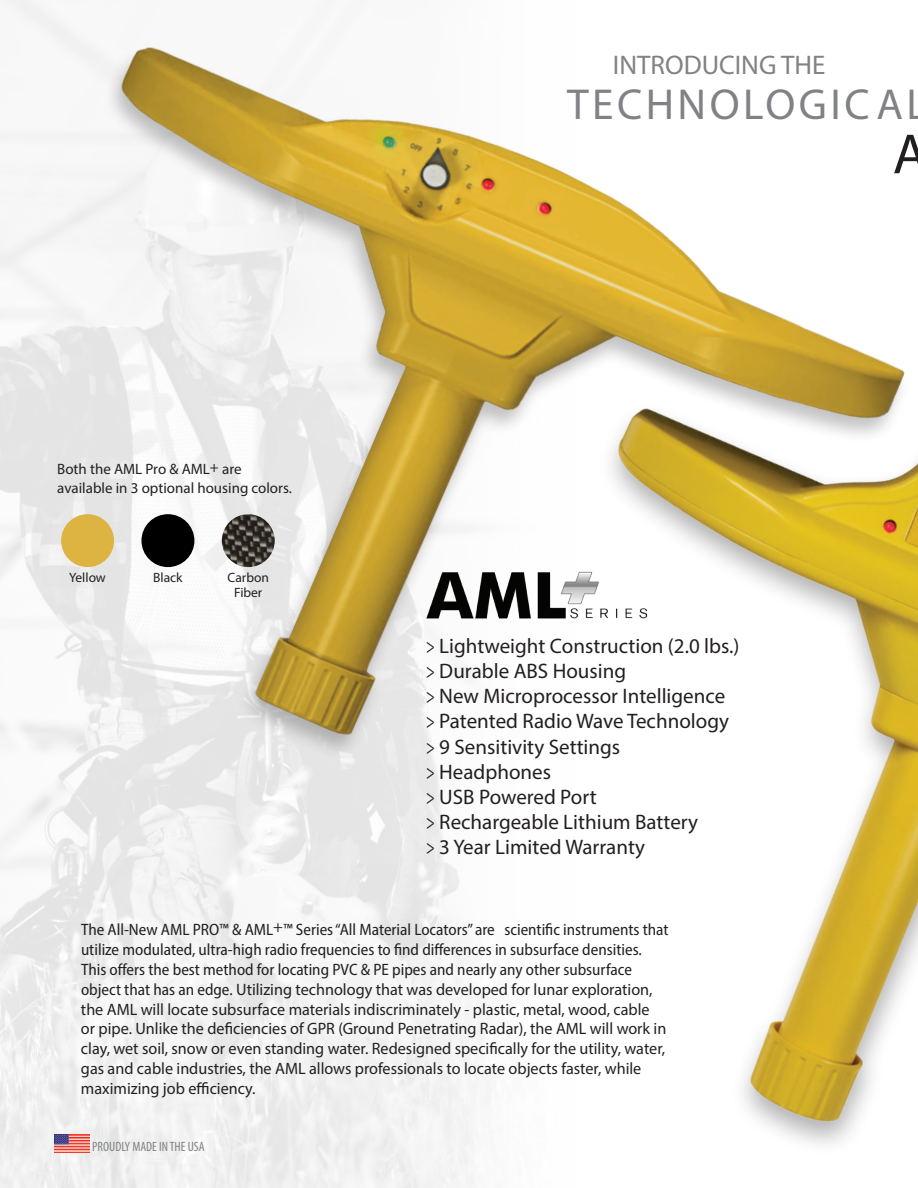
<style>
.page{position:relative;width:918px;height:1188px;background:#fff}
.page>*{position:absolute;margin:0;border:0;box-sizing:border-box;transform-origin:0 0}
.t1{font:57px "Myriad Pro";color:#231f20}
.t2{font:43.5px "Myriad Pro";letter-spacing:.08em;color:#808285}
.t3{font:27px "Myriad Pro";color:#808285}
.t4{font:21px/25.2px "Myriad Pro";color:#231f20;scale:.7 1}
.t5{font:16.5px/19.8px "Myriad Pro";color:#231f20}
.t6{font:15px/19.5px "Myriad Pro";color:#231f20}
.t7{font:13.5px/15px "Myriad Pro";color:#231f20;text-align:center}
.t8{font:condensed 13.5px "Myriad Pro";color:#808285}
.s1{font-stretch:semi-condensed}
</style>
<div class="page">
<img style="left:0;top:942px;width:475px;height:246px">
<img style="left:54px;top:1134px;width:35px;height:18px">
<img style="left:415px;top:942px;width:503px;height:240px">
<img style="left:0;top:0;width:918px;height:942px">
<img style="left:410px;top:558px;width:250px;height:77px">
<img style="left:222px;top:514px;width:53px;height:53px;border-radius:26px">
<div style="left:141px;top:514px;width:53px;height:53px;background:#000;border-radius:50%"></div>
<div style="left:61px;top:514px;width:53px;height:53px;background:#ddb442;border-radius:50%"></div>
<p class="t6" style="left:57px;top:459px;width:236px">Both the AML Pro &amp; AML+ are available in 3 optional housing colors.</p>
<p class="t7" style="left:69px;top:569px;width:38px">Yellow</p>
<p class="t7" style="left:153px;top:569px;width:31px">Black</p>
<p class="t7" style="left:228px;top:569px;width:43px">Carbon<br>Fiber</p>
<h3 class="t3" style="left:613px;top:49px;width:214px">INTRODUCING THE</h3>
<h2 class="t2" style="left:567px;top:78px;width:361px">TECHNOLOGICAL</h2>
<h1 class="t1" style="left:893px;top:119px;width:36px">A</h1>
<p class="t4" style="left:426px;top:633px;width:449px">&gt; Lightweight Construction (2.0 lbs.) &gt; Durable ABS Housing<br>&gt; New Microprocessor Intelligence<br>&gt; Patented Radio Wave Technology &gt; 9 Sensitivity Settings<br>&gt; Headphones<br>&gt; USB Powered Port<br>&gt; Rechargeable Lithium Battery<br>&gt; 3 Year Limited Warranty</p>
<p class="t5" style="left:81px;top:920px;width:589px"><span class="s1">The All-New AML PRO™ &amp; AML</span><sup>+</sup><span class="s1">™ Series “All Material Locators” are scientific instruments that utilize modulated, ultra-high radio frequencies to find differences in subsurface densities.<br>This offers the best method for locating PVC &amp; PE pipes and nearly any other subsurface object that has an edge.</span> Utilizing technology that was developed for lunar exploration, the AML will locate subsurface materials indiscriminately - plastic, metal, wood, cable<br>or pipe. Unlike the deficiencies of GPR (Ground Penetrating Radar), the AML will work in clay, wet soil, snow or even standing water. Redesigned specifically for the utility, water, gas and cable industries, the AML allows professionals to locate objects faster, while maximizing job efficiency.</p>
<p class="t8" style="left:92px;top:1139px;width:114px">PROUDLY MADE IN THE USA</p>
</div>
